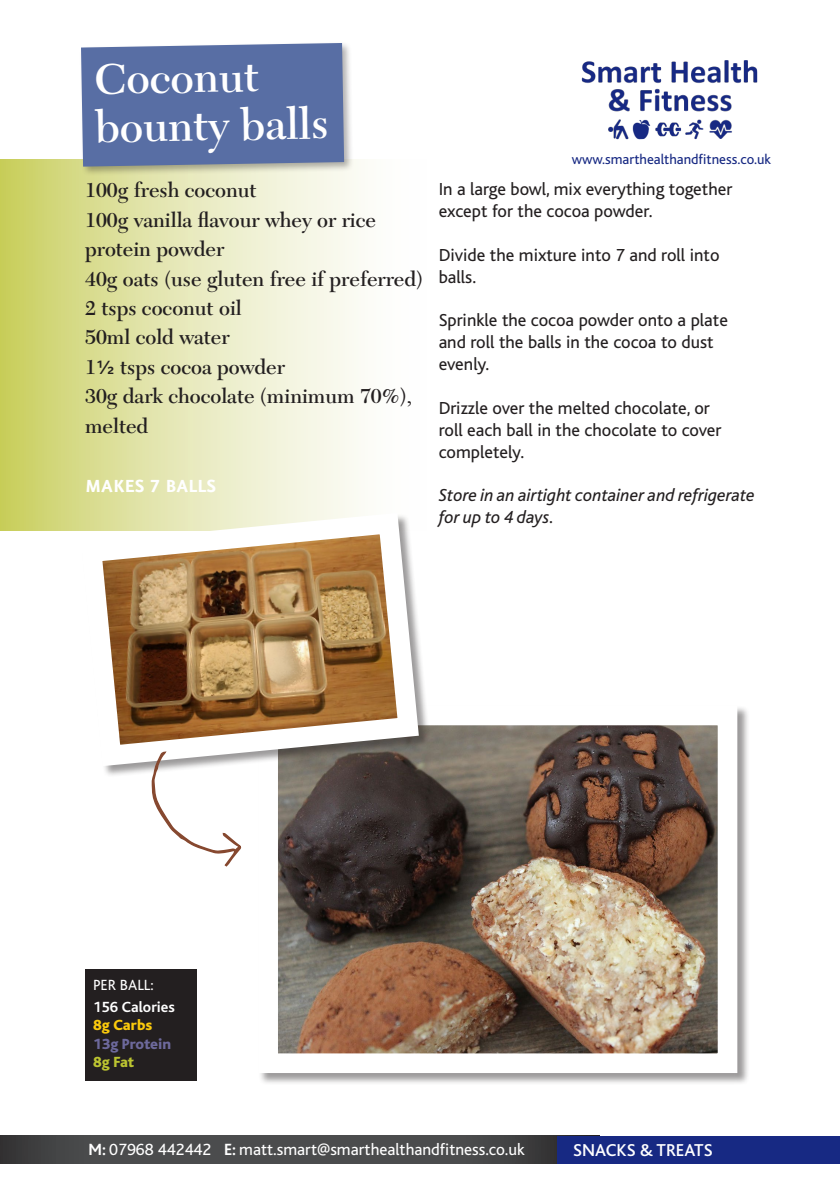
<style>
.page{position:relative;width:840px;height:1191px;background:#fff}
.page>*{position:absolute;margin:0;border:0;box-sizing:border-box;transform-origin:0 0}
.t1{font:600 44.8px/48.2px "New Caledonia";color:#fff}
.t2{font:600 21px/29.4px "New Caledonia";color:#231f20}
.t3{font:21px "Eureka Sans CE Bold Caps";color:#fff}
.t4{font:18.2px/21.8px "Bliss";color:#231f20}
.t5{font:italic 18.2px/21.8px "Bliss";color:#231f20}
.FIT_Section_names{font:500 18px "Bliss";color:#fff}
.t6{font:17px "Bliss";color:#fff}
.t7{font:700 15.4px "Bliss";color:#fff}
.t8{font:800 15.4px "Bliss";color:#6d699c}
.t9{font:15.4px "Bliss";color:#fff}
.t10{font:800 15.4px "Bliss";color:#fbca0c}
.t11{font:800 15.4px "Bliss";color:#bcc431}
.t12{font:14.4px "Bliss";color:#172983}
.s1{font-family:"Effra";font-weight:400}
.s2{font-weight:700}
</style>
<div class="page">
<svg style="left:0;top:1136px;width:557px;height:27px;background:#474849"></svg>
<div style="left:557px;top:1136px;width:282px;height:27px;background:#172983"></div>
<img style="left:581px;top:60px;width:177px;height:80px">
<div style="left:85px;top:969px;width:111px;height:112px;background:#231f20"></div>
<svg style="left:0;top:160px;width:361px;height:370px;background:#e4e6b0"></svg>
<div style="left:258px;top:705px;width:491px;height:380px;background:#231f20;opacity:.45"></div>
<img style="left:279px;top:726px;width:437px;height:326px">
<svg style="left:70px;top:502px;width:359px;height:275px"></svg>
<div style="left:79px;top:41px;width:275px;height:136px;background:#231f20;opacity:.35"></div>
<div style="left:81px;top:43px;width:263px;height:124px;background:#586ea4"></div>
<svg style="left:151px;top:750px;width:91px;height:117px"></svg>
<p class="t1" style="left:94px;top:56px;width:235px;rotate:-1deg">Coconut bounty balls</p>
<p class="t2" style="left:85px;top:176px;width:173px">100g fresh coconut</p>
<p class="t2" style="left:85px;top:205px;width:292px">100g vanilla flavour whey or rice protein powder</p>
<p class="t2" style="left:85px;top:264px;width:339px">40g oats (use gluten free if preferred)</p>
<p class="t2" style="left:85px;top:294px;width:158px">2 tsps coconut oil</p>
<p class="t2" style="left:85px;top:323px;width:146px">50ml cold water</p>
<p class="t2" style="left:85px;top:352px;width:201px">1<span class="s1">1/2</span> tsps cocoa powder</p>
<p class="t2" style="left:85px;top:382px;width:328px">30g dark chocolate (minimum 70%), melted</p>
<p class="t3" style="left:85px;top:475px;width:132px">MAKES 7 BALLS</p>
<p class="t12" style="left:571px;top:152px;width:201px">www.smarthealthandfitness.co.uk</p>
<p class="t4" style="left:438px;top:179px;width:295px">In a large bowl, mix everything together except for the cocoa powder.</p>
<p class="t4" style="left:438px;top:244px;width:282px">Divide the mixture into 7 and roll into balls.</p>
<p class="t4" style="left:438px;top:310px;width:290px">Sprinkle the cocoa powder onto a plate and roll the balls in the cocoa to dust evenly.</p>
<p class="t4" style="left:438px;top:397px;width:284px">Drizzle over the melted chocolate, or roll each ball in the chocolate to cover completely.</p>
<p class="t5" style="left:438px;top:485px;width:317px">Store in an airtight container and refrigerate for up to 4 days.</p>
<p class="t9" style="left:93px;top:976px;width:62px">PER BALL:</p>
<p class="t7" style="left:93px;top:999px;width:83px">156 Calories</p>
<p class="t10" style="left:93px;top:1017px;width:61px">8g Carbs</p>
<p class="t8" style="left:93px;top:1036px;width:80px">13g Protein</p>
<p class="t11" style="left:93px;top:1054px;width:43px">8g Fat</p>
<p class="t6" style="left:88px;top:1140px;width:437px"><span class="s2">M:</span> 07968 442442 <span class="s2">E:</span> matt.smart@smarthealthandfitness.co.uk</p>
<p class="FIT_Section_names" style="left:573px;top:1140px;width:141px">SNACKS &amp; TREATS</p>
</div>
